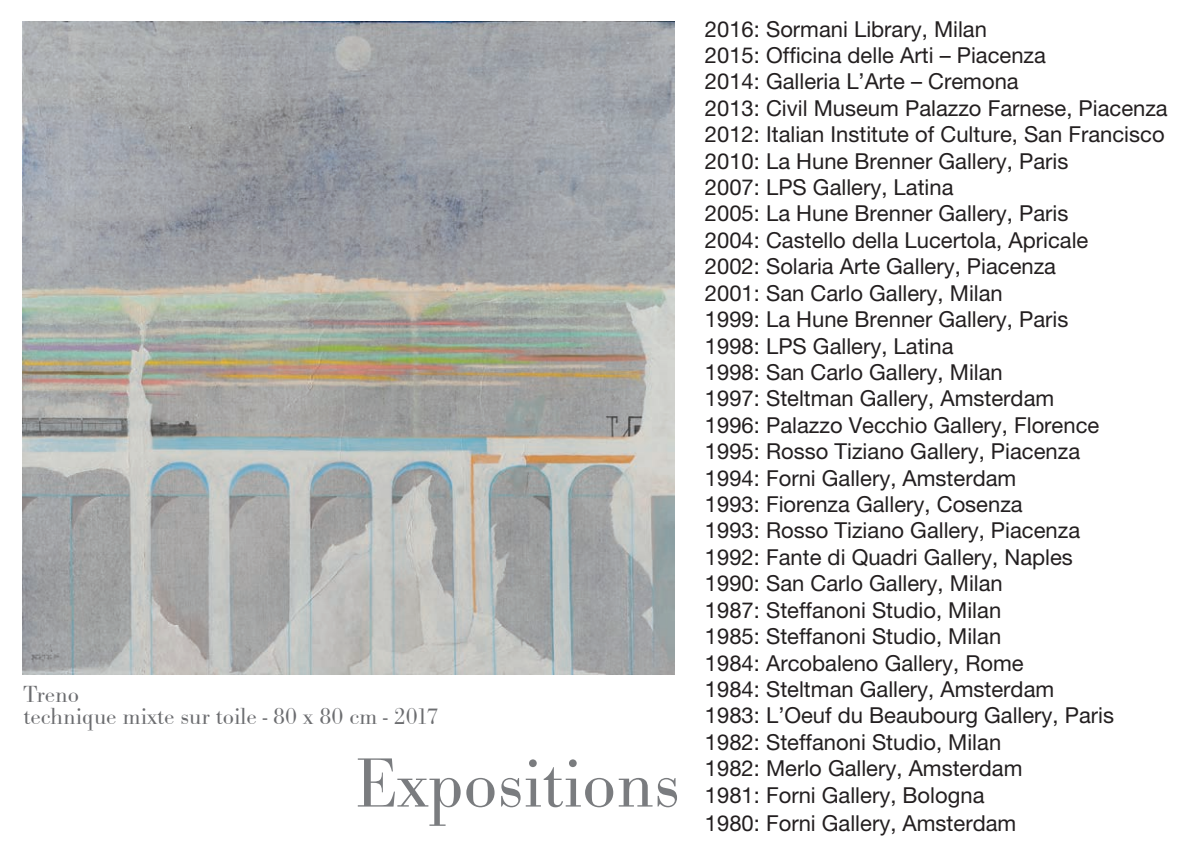
<style>
.page{position:relative;width:1202px;height:851px;background:#fff}
.page>*{position:absolute;margin:0;border:0;box-sizing:border-box;transform-origin:0 0}
.t1{font:300 72.2px "Becker Bodoni";color:#7a7c7f}
.t2{font:300 24px/22px "Becker Bodoni";color:#6c6d70}
.t3{font:22px/26.4px "Helvetica Neue LT Pro";color:#231f20}
</style>
<div class="page">
<img style="left:22px;top:22px;width:652px;height:652px">
<p class="t2" style="left:24px;top:683px;width:416px">Treno<br>technique mixte sur toile - 80 x 80 cm - 2017</p>
<h1 class="t1" style="left:355px;top:740px;width:326px">Expositions</h1>
<p class="t3" style="left:705px;top:15px;width:464px">2016: Sormani Library, Milan<br>2015: Officina delle Arti – Piacenza<br>2014: Galleria L’Arte – Cremona<br>2013: Civil Museum Palazzo Farnese, Piacenza 2012: Italian Institute of Culture, San Francisco 2010: La Hune Brenner Gallery, Paris<br>2007: LPS Gallery, Latina<br>2005: La Hune Brenner Gallery, Paris<br>2004: Castello della Lucertola, Apricale<br>2002: Solaria Arte Gallery, Piacenza<br>2001: San Carlo Gallery, Milan<br>1999: La Hune Brenner Gallery, Paris<br>1998: LPS Gallery, Latina<br>1998: San Carlo Gallery, Milan<br>1997: Steltman Gallery, Amsterdam<br>1996: Palazzo Vecchio Gallery, Florence<br>1995: Rosso Tiziano Gallery, Piacenza<br>1994: Forni Gallery, Amsterdam<br>1993: Fiorenza Gallery, Cosenza<br>1993: Rosso Tiziano Gallery, Piacenza<br>1992: Fante di Quadri Gallery, Naples<br>1990: San Carlo Gallery, Milan<br>1987: Steffanoni Studio, Milan<br>1985: Steffanoni Studio, Milan<br>1984: Arcobaleno Gallery, Rome<br>1984: Steltman Gallery, Amsterdam<br>1983: L’Oeuf du Beaubourg Gallery, Paris 1982: Steffanoni Studio, Milan<br>1982: Merlo Gallery, Amsterdam<br>1981: Forni Gallery, Bologna</p>
<p class="t3" style="left:705px;top:810px;width:313px">1980: Forni Gallery, Amsterdam</p>
</div>
